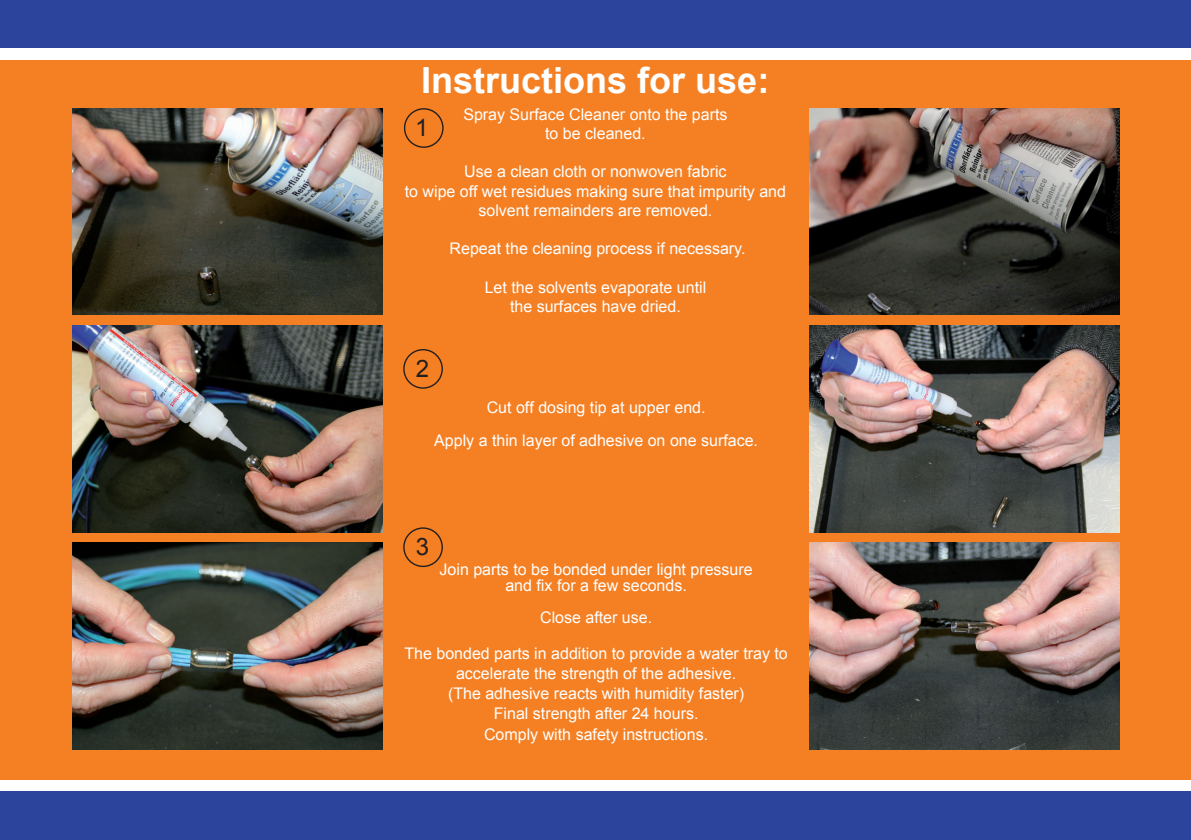
<style>
.page{position:relative;width:1191px;height:840px;background:#fff}
.page>*{position:absolute;margin:0;border:0;box-sizing:border-box;transform-origin:0 0}
.t1{font:700 36px "Arial";color:#fff}
.t2{font:24px "Arial";color:#231f20}
.t3{font:16px/19.2px "Arial";color:#fff;text-align:center}
</style>
<div class="page">
<div style="left:0;top:60px;width:1191px;height:779px;background:#f58024"></div>
<div style="left:0;top:779px;width:1191px;height:13px;background:#fff"></div>
<div style="left:0;top:791px;width:1191px;height:48px;background:#2d449c"></div>
<div style="left:0;top:0;width:1191px;height:48px;background:#2d449c"></div>
<img style="left:810px;top:108px;width:309px;height:206px">
<img style="left:73px;top:108px;width:309px;height:206px">
<img style="left:810px;top:325px;width:309px;height:207px">
<img style="left:73px;top:325px;width:309px;height:207px">
<img style="left:810px;top:542px;width:309px;height:207px">
<img style="left:73px;top:542px;width:309px;height:207px">
<div style="left:404px;top:108px;width:39px;height:40px;border:1px solid #231f20;border-radius:50%"></div>
<div style="left:403px;top:349px;width:40px;height:39px;border:1px solid #231f20;border-radius:50%"></div>
<div style="left:403px;top:527px;width:40px;height:39px;border:1px solid #231f20;border-radius:50%"></div>
<h1 class="t1" style="left:421px;top:55px;width:350px">Instructions for use:</h1>
<p class="t3" style="left:463px;top:104px;width:266px">Spray Surface Cleaner onto the parts to be cleaned.</p>
<p class="t3" style="left:405px;top:162px;width:383px">Use a clean cloth or nonwoven fabric<br>to wipe off wet residues making sure that impurity and solvent remainders are removed.</p>
<p class="t3" style="left:449px;top:239px;width:297px">Repeat the cleaning process if necessary.</p>
<p class="t3" style="left:485px;top:277px;width:223px">Let the solvents evaporate until the surfaces have dried.</p>
<h2 class="t2" style="left:415px;top:111px;width:15px">1</h2>
<h2 class="t2" style="left:416px;top:352px;width:15px">2</h2>
<p class="t3" style="left:434px;top:391px;width:325px;line-height:32.2px">Cut off dosing tip at upper end.<br>Apply a thin layer of adhesive on one surface.</p>
<h2 class="t2" style="left:416px;top:530px;width:15px">3</h2>
<p class="t3" style="left:439px;top:560px;width:315px;line-height:16px">Join parts to be bonded under light pressure and fix for a few seconds.</p>
<p class="t3" style="left:540px;top:607px;width:114px">Close after use.</p>
<p class="t3" style="left:404px;top:643px;width:385px;line-height:20px">The bonded parts in addition to provide a water tray to accelerate the strength of the adhesive.<br>(The adhesive reacts with humidity faster)<br>Final strength after 24 hours.<br>Comply with safety instructions.</p>
</div>
